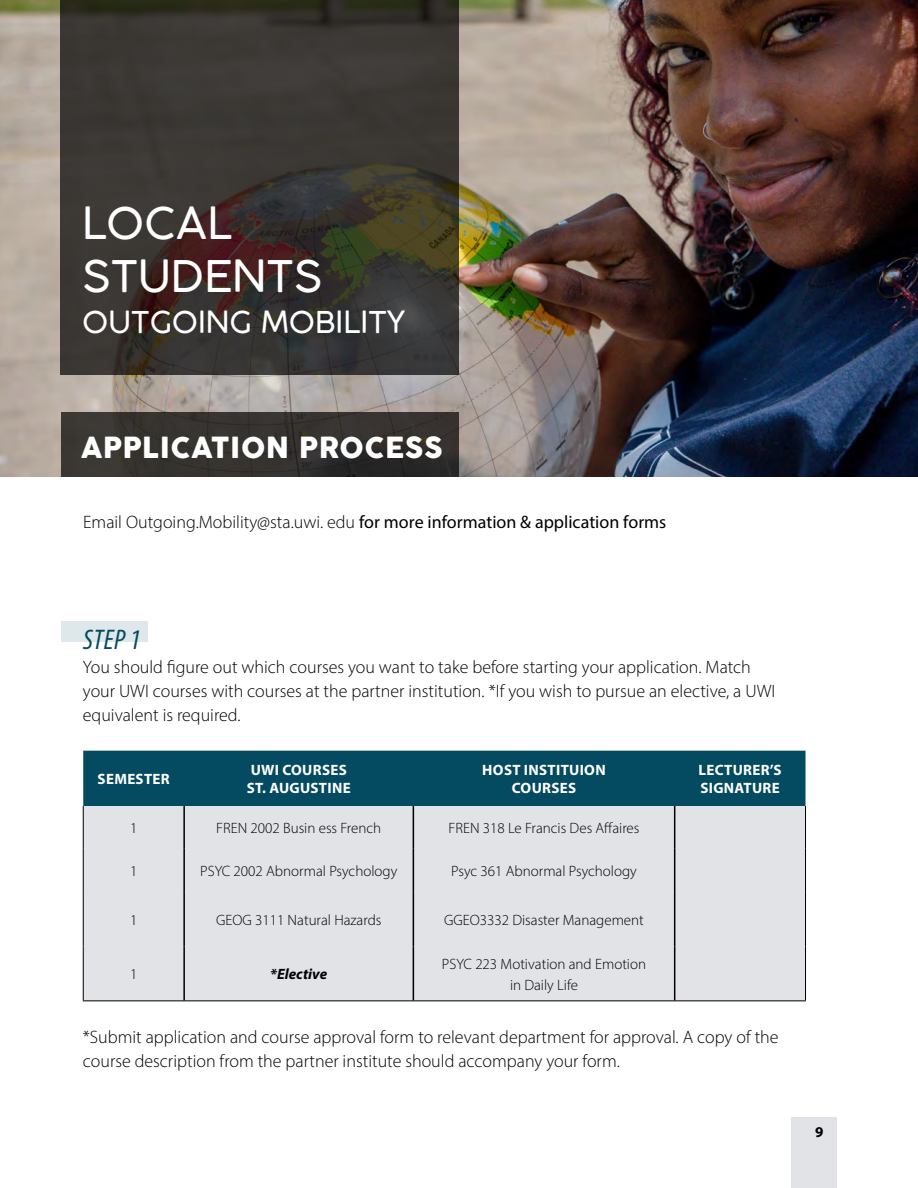
<style>
.page{position:relative;width:918px;height:1188px;background:#fff}
.page>*{position:absolute;margin:0;border:0;box-sizing:border-box;transform-origin:0 0}
.t1{font:300 43.5px/52.8px "Cocogoose";color:#fff}
.t2{font:300 30px "Cocogoose";color:#fff}
.t3{font:28.5px "Cocogoose";letter-spacing:.02em;color:#fff}
.t4{font:italic condensed 28.5px "Myriad Pro";color:#044a60}
.t5{font:300 18px/24px "Myriad Pro";color:#000}
.t6{font:18px "Myriad Pro";color:#000}
.t7{font:300 15px/21px "Myriad Pro";color:#000;text-align:center}
.t8{font:700 15px/18px "Myriad Pro";letter-spacing:.02em;color:#fff}
.t9{font:italic 700 15px "Myriad Pro";color:#000101}
.t10{font:700 15px "Myriad Pro";color:#000}
.s1{font-weight:300}
</style>
<div class="page">
<div style="left:791px;top:1117px;width:46px;height:71px;background:#e1e3e6"></div>
<img style="left:0;top:0;width:918px;height:477px">
<svg style="left:60px;top:0;width:398px;height:375px;background:#39342f"></svg>
<div style="left:83px;top:751px;width:723px;height:55px;background:#044a60"></div>
<div style="left:84px;top:806px;width:721px;height:194px;background:#e1e3e6"></div>
<hr style="left:183px;top:806px;width:2px;height:42px;background:#000">
<hr style="left:413px;top:806px;width:1px;height:42px;background:#000">
<hr style="left:674px;top:806px;width:1px;height:42px;background:#000">
<hr style="left:183px;top:848px;width:2px;height:44px;background:#000">
<hr style="left:413px;top:848px;width:1px;height:44px;background:#000">
<hr style="left:674px;top:848px;width:1px;height:44px;background:#000">
<hr style="left:183px;top:892px;width:2px;height:54px;background:#000">
<hr style="left:413px;top:892px;width:1px;height:54px;background:#000">
<hr style="left:674px;top:892px;width:1px;height:54px;background:#000">
<hr style="left:183px;top:946px;width:2px;height:54px;background:#000">
<hr style="left:413px;top:946px;width:1px;height:54px;background:#000">
<hr style="left:674px;top:946px;width:1px;height:54px;background:#000">
<hr style="left:83px;top:806px;width:1px;height:42px;background:#000">
<hr style="left:805px;top:806px;width:1px;height:42px;background:#000">
<hr style="left:83px;top:848px;width:1px;height:44px;background:#000">
<hr style="left:805px;top:848px;width:1px;height:44px;background:#000">
<hr style="left:83px;top:892px;width:1px;height:54px;background:#000">
<hr style="left:805px;top:892px;width:1px;height:54px;background:#000">
<hr style="left:83px;top:946px;width:1px;height:54px;background:#000">
<hr style="left:805px;top:946px;width:1px;height:54px;background:#000">
<hr style="left:83px;top:1000px;width:101px;height:1px;background:#000">
<hr style="left:184px;top:1000px;width:229px;height:1px;background:#000">
<hr style="left:413px;top:1000px;width:262px;height:1px;background:#000">
<hr style="left:675px;top:1000px;width:131px;height:1px;background:#000">
<div style="left:61px;top:413px;width:397px;height:64px;background:linear-gradient(to right,#3b3733,#2e2b2a)"></div>
<div style="left:61px;top:621px;width:87px;height:21px;background:#dee7ea"></div>
<h1 class="t1" style="left:82px;top:196px;width:242px">LOCAL<br>STUDENTS</h1>
<h2 class="t2" style="left:82px;top:301px;width:325px">OUTGOING MOBILITY</h2>
<h3 class="t3" style="left:81px;top:427px;width:364px">APPLICATION PROCESS</h3>
<p class="t6" style="left:83px;top:511px;width:585px"><span class="s1">Email Outgoing.Mobility@sta.uwi. edu</span> for more information &amp; application forms</p>
<h3 class="t4" style="left:83px;top:622px;width:59px">STEP 1</h3>
<p class="t5" style="left:83px;top:654px;width:694px">You should figure out which courses you want to take before starting your application. Match your UWI courses with courses at the partner institution. *If you wish to pursue an elective, a UWI equivalent is required.</p>
<p class="t8" style="left:98px;top:769px;width:74px">SEMESTER</p>
<p class="t8" style="left:247px;top:760px;width:105px">UWI COURSES<br>ST. AUGUSTINE</p>
<p class="t8" style="left:482px;top:760px;width:125px;text-align:center">HOST INSTITUION<br>COURSES</p>
<p class="t8" style="left:698px;top:760px;width:85px">LECTURER’S<br>SIGNATURE</p>
<p class="t7" style="left:130px;top:817px;width:9px">1</p>
<p class="t7" style="left:216px;top:817px;width:167px">FREN 2002 Busin ess French</p>
<p class="t7" style="left:449px;top:817px;width:192px">FREN 318 Le Francis Des Affaires</p>
<p class="t7" style="left:130px;top:860px;width:9px">1</p>
<p class="t7" style="left:200px;top:860px;width:199px">PSYC 2002 Abnormal Psychology</p>
<p class="t7" style="left:451px;top:860px;width:187px">Psyc 361 Abnormal Psychology</p>
<p class="t7" style="left:130px;top:909px;width:9px">1</p>
<p class="t7" style="left:216px;top:909px;width:167px">GEOG 3111 Natural Hazards</p>
<p class="t7" style="left:444px;top:909px;width:201px">GGEO3332 Disaster Management</p>
<p class="t7" style="left:130px;top:964px;width:9px">1</p>
<p class="t9" style="left:270px;top:965px;width:59px">*Elective</p>
<p class="t7" style="left:442px;top:953px;width:206px">PSYC 223 Motivation and Emotion in Daily Life</p>
<p class="t5" style="left:83px;top:1025px;width:697px">*Submit application and course approval form to relevant department for approval. A copy of the course description from the partner institute should accompany your form.</p>
<p class="t10" style="left:815px;top:1122px;width:10px">9</p>
</div>
